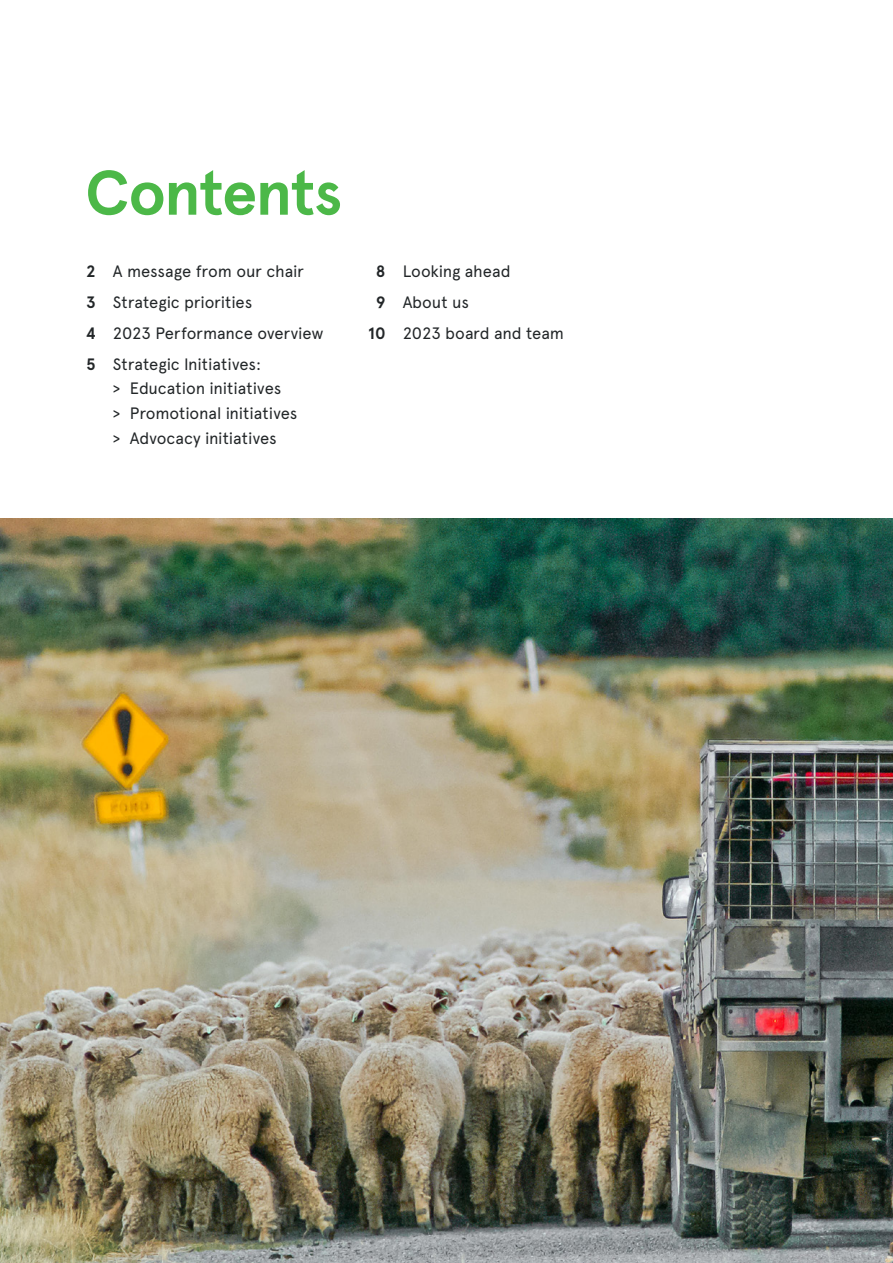
<style>
.page{position:relative;width:893px;height:1263px;background:#fff}
.page>*{position:absolute;margin:0;border:0;box-sizing:border-box;transform-origin:0 0}
.t1{font:700 63px "Apercu Pro";letter-spacing:-.025em;color:#4cb848}
.t2{font:16.5px "Apercu Pro";letter-spacing:-.005em;color:#222628}
.t3{font:700 16.5px "Apercu Pro";color:#222628}
</style>
<div class="page">
<img style="left:0;top:519px;width:893px;height:744px">
<p class="t1" style="left:85px;top:145px;width:259px">Contents</p>
<p class="t3" style="left:86px;top:259px;width:11px">2</p>
<p class="t3" style="left:86px;top:290px;width:11px">3</p>
<p class="t3" style="left:86px;top:321px;width:12px">4</p>
<p class="t3" style="left:86px;top:352px;width:11px">5</p>
<p class="t2" style="left:113px;top:259px;width:193px">A message from our chair</p>
<p class="t2" style="left:113px;top:290px;width:141px">Strategic priorities</p>
<p class="t2" style="left:113px;top:321px;width:212px">2023 Performance overview</p>
<p class="t2" style="left:113px;top:352px;width:150px">Strategic Initiatives:</p>
<p class="t2" style="left:113px;top:376px;width:170px">&gt; Education initiatives</p>
<p class="t2" style="left:113px;top:401px;width:186px">&gt; Promotional initiatives</p>
<p class="t2" style="left:113px;top:425px;width:166px">&gt; Advocacy initiatives</p>
<p class="t3" style="left:376px;top:259px;width:11px">8</p>
<p class="t3" style="left:376px;top:290px;width:11px">9</p>
<p class="t3" style="left:368px;top:321px;width:19px">10</p>
<p class="t2" style="left:403px;top:259px;width:109px">Looking ahead</p>
<p class="t2" style="left:403px;top:290px;width:68px">About us</p>
<p class="t2" style="left:403px;top:321px;width:163px">2023 board and team</p>
</div>
